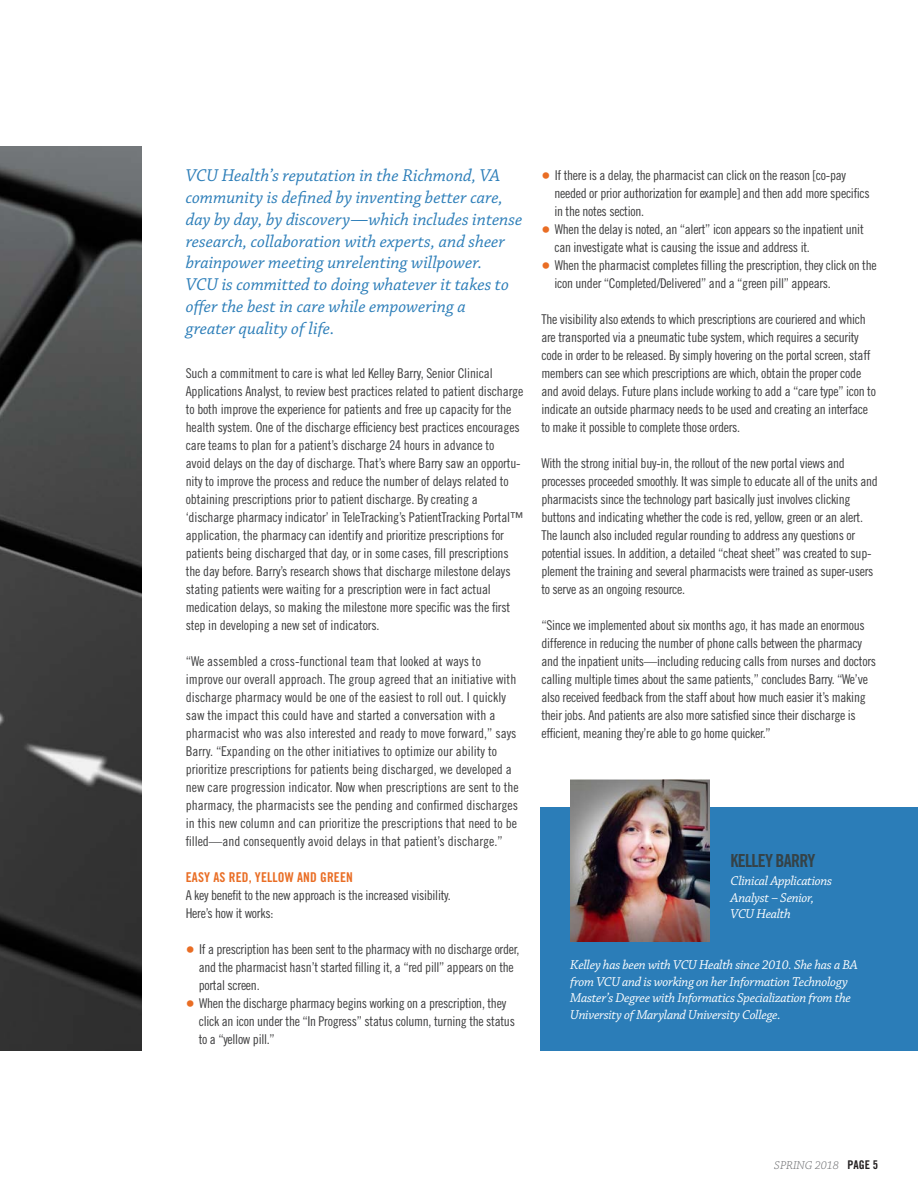
<style>
.page{position:relative;width:918px;height:1188px;background:#fff}
.page>*{position:absolute;margin:0;border:0;box-sizing:border-box;transform-origin:0 0}
.t1{font:italic 18px/21.8px "Chaparral Pro";color:#2b7db8}
.t2{font:18px "Trade Gothic LT Std Bd Cn 20";letter-spacing:-.04em;color:#354247}
.t3{font:13.5px/18px "Trade Gothic LT Std Cn 18";letter-spacing:-.02em;color:#3e3e3f}
.t4{font:13.5px/18px "Trade Gothic LT Std Cn 18";color:#3e3e3f}
.t5{font:italic 13.5px/16.5px "Chaparral Pro";letter-spacing:-.02em;color:#fff}
.t6{font:13.5px "Trade Gothic LT Std Bd Cn 20";letter-spacing:.01em;color:#e96d24}
.t7{font:italic 300 12px "Chaparral Pro";color:#6c6d70}
.s1{font-family:"Trade Gothic LT Std Bd Cn 20";font-size:18px;color:#e96d24}
.s2{font-family:"Trade Gothic LT Std Bd Cn 20";font-weight:400;font-style:normal;color:#231f20}
</style>
<div class="page">
<div style="left:540px;top:807px;width:378px;height:243px;background:#2b7db8"></div>
<img style="left:0;top:147px;width:141px;height:903px">
<img style="left:570px;top:780px;width:139px;height:161px">
<p class="t1" style="left:186px;top:165px;width:338px">VCU Health’s reputation in the Richmond, VA community is defined by inventing better care, day by day, by discovery—which includes intense research, collaboration with experts, and sheer brainpower meeting unrelenting willpower.<br>VCU is committed to doing whatever it takes to offer the best in care while empowering a<br>greater quality of life.</p>
<p class="t3" style="left:186px;top:364px;width:339px">Such a commitment to care is what led Kelley Barry, Senior Clinical Applications Analyst, to review best practices related to patient discharge to both improve the experience for patients and free up capacity for the health system. One of the discharge efficiency best practices encourages care teams to plan for a patient’s discharge 24 hours in advance to<br>avoid delays on the day of discharge. That’s where Barry saw an opportu&shy;nity to improve the process and reduce the number of delays related to obtaining prescriptions prior to patient discharge. By creating a ‘discharge pharmacy indicator’ in TeleTracking’s PatientTracking Portal™ application, the pharmacy can identify and prioritize prescriptions for patients being discharged that day, or in some cases, fill prescriptions the day before. Barry’s research shows that discharge milestone delays stating patients were waiting for a prescription were in fact actual medication delays, so making the milestone more specific was the first step in developing a new set of indicators.</p>
<p class="t4" style="left:186px;top:652px;width:334px">“We assembled a cross-functional team that looked at ways to improve our overall approach. The group agreed that an initiative with discharge pharmacy would be one of the easiest to roll out. I quickly saw the impact this could have and started a conversation with a pharmacist who was also interested and ready to move forward,” says Barry. “Expanding on the other initiatives to optimize our ability to prioritize prescriptions for patients being discharged, we developed a new care progression indicator. Now when prescriptions are sent to the pharmacy, the pharmacists see the pending and confirmed discharges in this new column and can prioritize the prescriptions that need to be filled—and consequently avoid delays in that patient’s discharge.”</p>
<p class="t6" style="left:186px;top:869px;width:169px">EASY AS RED, YELLOW AND GREEN</p>
<p class="t3" style="left:186px;top:886px;width:267px">A key benefit to the new approach is the increased visibility.<br>Here’s how it works:</p>
<p class="t3" style="left:199px;top:940px;width:322px;text-indent:-13px"><span class="s1">•</span> If a prescription has been sent to the pharmacy with no discharge order, and the pharmacist hasn’t started filling it, a “red pill” appears on the portal screen.</p>
<p class="t3" style="left:199px;top:994px;width:318px;text-indent:-13px"><span class="s1">•</span> When the discharge pharmacy begins working on a prescription, they click an icon under the “In Progress” status column, turning the status to a “yellow pill.”</p>
<p class="t3" style="left:554px;top:166px;width:317px;text-indent:-13px"><span class="s1">•</span> If there is a delay, the pharmacist can click on the reason [co-pay needed or prior authorization for example] and then add more specifics in the notes section.</p>
<p class="t3" style="left:554px;top:220px;width:311px;text-indent:-13px"><span class="s1">•</span> When the delay is noted, an “alert” icon appears so the inpatient unit can investigate what is causing the issue and address it.</p>
<p class="t3" style="left:554px;top:256px;width:324px;text-indent:-13px"><span class="s1">•</span> When the pharmacist completes filling the prescription, they click on the icon under “Completed/Delivered” and a “green pill” appears.</p>
<p class="t3" style="left:541px;top:310px;width:336px">The visibility also extends to which prescriptions are couriered and which are transported via a pneumatic tube system, which requires a security code in order to be released. By simply hovering on the portal screen, staff members can see which prescriptions are which, obtain the proper code and avoid delays. Future plans include working to add a “care type” icon to indicate an outside pharmacy needs to be used and creating an interface to make it possible to complete those orders.</p>
<p class="t3" style="left:541px;top:454px;width:338px">With the strong initial buy-in, the rollout of the new portal views and processes proceeded smoothly. It was simple to educate all of the units and pharmacists since the technology part basically just involves clicking buttons and indicating whether the code is red, yellow, green or an alert.<br>The launch also included regular rounding to address any questions or potential issues. In addition, a detailed “cheat sheet” was created to sup&shy;plement the training and several pharmacists were trained as super-users to serve as an ongoing resource.</p>
<p class="t3" style="left:541px;top:616px;width:336px">“Since we implemented about six months ago, it has made an enormous difference in reducing the number of phone calls between the pharmacy and the inpatient units—including reducing calls from nurses and doctors calling multiple times about the same patients,” concludes Barry. “We’ve also received feedback from the staff about how much easier it’s making their jobs. And patients are also more satisfied since their discharge is efficient, meaning they’re able to go home quicker.”</p>
<p class="t2" style="left:731px;top:850px;width:86px">KELLEY BARRY</p>
<p class="t5" style="left:731px;top:873px;width:103px">Clinical Applications<br>Analyst – Senior,<br>VCU Health</p>
<p class="t5" style="left:570px;top:957px;width:289px">Kelley has been with VCU Health since 2010. She has a BA from VCU and is working on her Information Technology Master’s Degree with Informatics Specialization from the University of Maryland University College.</p>
<p class="t7" style="left:774px;top:1158px;width:105px">SPRING 2018 <span class="s2">PAGE 5</span></p>
</div>
